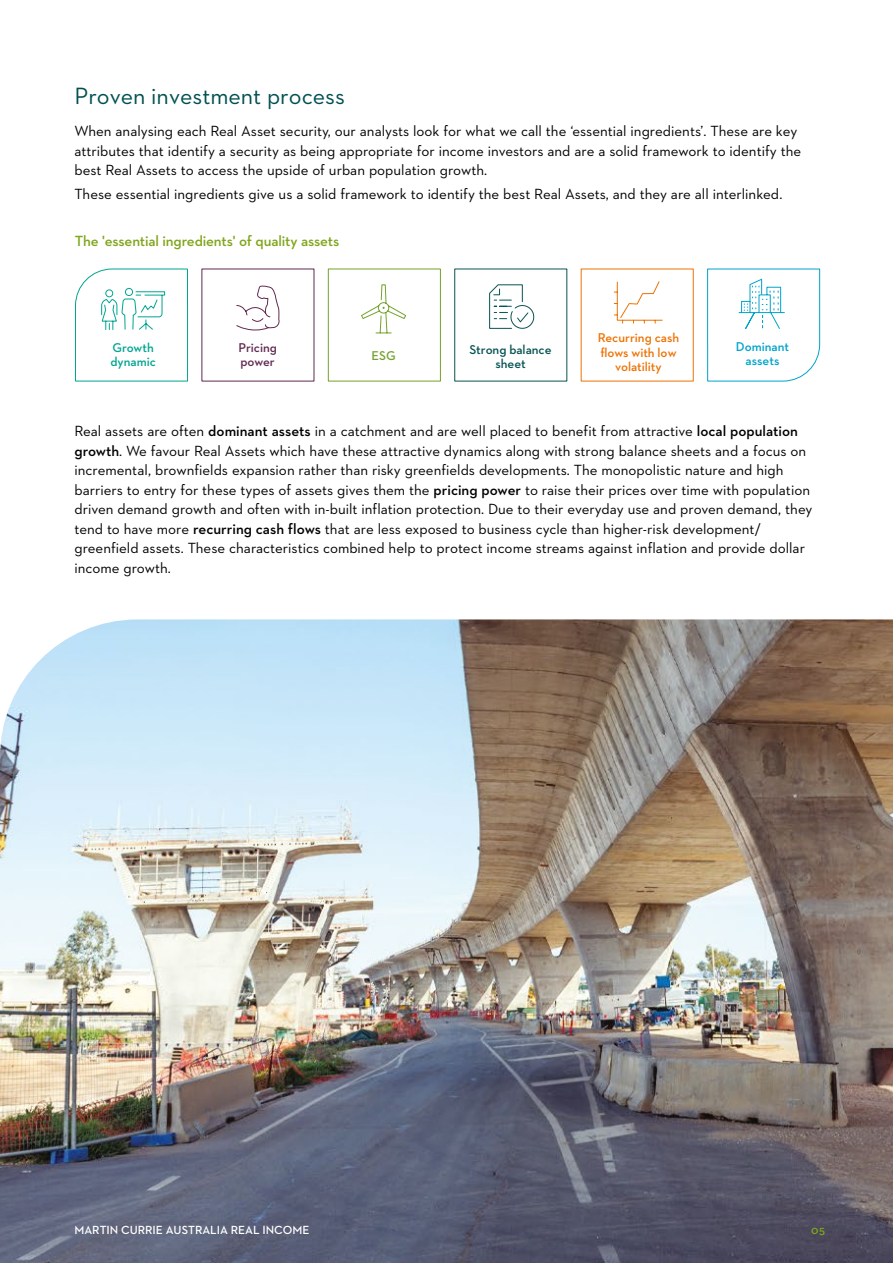
<style>
.page{position:relative;width:893px;height:1263px;background:#fff}
.page>*{position:absolute;margin:0;border:0;box-sizing:border-box;transform-origin:0 0}
.t1{font:24px "Neutraface 2 Text";color:#005051}
.t2{font:15px/19.5px "Neutraface 2 Text";color:#000}
.t3{font:600 15px "Neutraface 2 Text";letter-spacing:-.01em;color:#80a51b}
.t4{font:600 13.05px/14.5px "Neutraface 2 Text";letter-spacing:-.005em;color:#ee7203;text-align:center}
.t5{font:600 13.05px/14.5px "Neutraface 2 Text";letter-spacing:-.005em;color:#085452;text-align:center}
.t6{font:600 13.05px/14.5px "Neutraface 2 Text";color:#00a3cc;text-align:center}
.t7{font:600 13.05px/14.5px "Neutraface 2 Text";color:#00a591}
.t8{font:600 13.05px/14.5px "Neutraface 2 Text";color:#612951}
.t9{font:600 13.05px "Neutraface 2 Text";color:#75a22d}
.t10{font:600 12px "Neutraface 2 Text";color:#fff}
.t11{font:600 12px "Neutraface 2 Text";color:#80a51b}
.s1{font-weight:600}
</style>
<div class="page">
<img style="left:0;top:619px;width:893px;height:644px">
<svg style="left:236px;top:285px;width:44px;height:46px"></svg>
<svg style="left:361px;top:284px;width:45px;height:50px"></svg>
<svg style="left:489px;top:284px;width:46px;height:45px"></svg>
<svg style="left:613px;top:281px;width:50px;height:43px"></svg>
<svg style="left:75px;top:269px;width:113px;height:112px"></svg>
<svg style="left:707px;top:269px;width:113px;height:112px"></svg>
<div style="left:328px;top:269px;width:113px;height:112px;border:1px solid #75a22d"></div>
<h1 class="t1" style="left:74px;top:81px;width:272px">Proven investment process</h1>
<p class="t2" style="left:74px;top:121px;width:728px">When analysing each Real Asset security, our analysts look for what we call the ‘essential ingredients’. These are key attributes that identify a security as being appropriate for income investors and are a solid framework to identify the best Real Assets to access the upside of urban population growth.</p>
<p class="t2" style="left:74px;top:184px;width:709px">These essential ingredients give us a solid framework to identify the best Real Assets, and they are all interlinked.</p>
<p class="t3" style="left:75px;top:232px;width:266px">The 'essential ingredients' of quality assets</p>
<p class="t7" style="left:110px;top:340px;width:47px">Growth dynamic</p>
<p class="t8" style="left:238px;top:340px;width:40px">Pricing power</p>
<p class="t9" style="left:372px;top:348px;width:26px">ESG</p>
<p class="t5" style="left:469px;top:342px;width:84px">Strong balance sheet</p>
<p class="t4" style="left:598px;top:330px;width:83px">Recurring cash flows with low volatility</p>
<p class="t6" style="left:736px;top:339px;width:55px">Dominant assets</p>
<p class="t2" style="left:74px;top:421px;width:740px">Real assets are often <span class="s1">dominant assets</span> in a catchment and are well placed to benefit from attractive <span class="s1">local population growth</span>. We favour Real Assets which have these attractive dynamics along with strong balance sheets and a focus on incremental, brownfields expansion rather than risky greenfields developments. The monopolistic nature and high barriers to entry for these types of assets gives them the <span class="s1">pricing power</span> to raise their prices over time with population driven demand growth and often with in-built inflation protection. Due to their everyday use and proven demand, they tend to have more <span class="s1">recurring cash flows</span> that are less exposed to business cycle than higher-risk development/ greenfield assets. These characteristics combined help to protect income streams against inflation and provide dollar income growth.</p>
<p class="t10" style="left:74px;top:1222px;width:237px">MARTIN CURRIE AUSTRALIA REAL INCOME</p>
<p class="t11" style="left:811px;top:1222px;width:15px">05</p>
</div>
